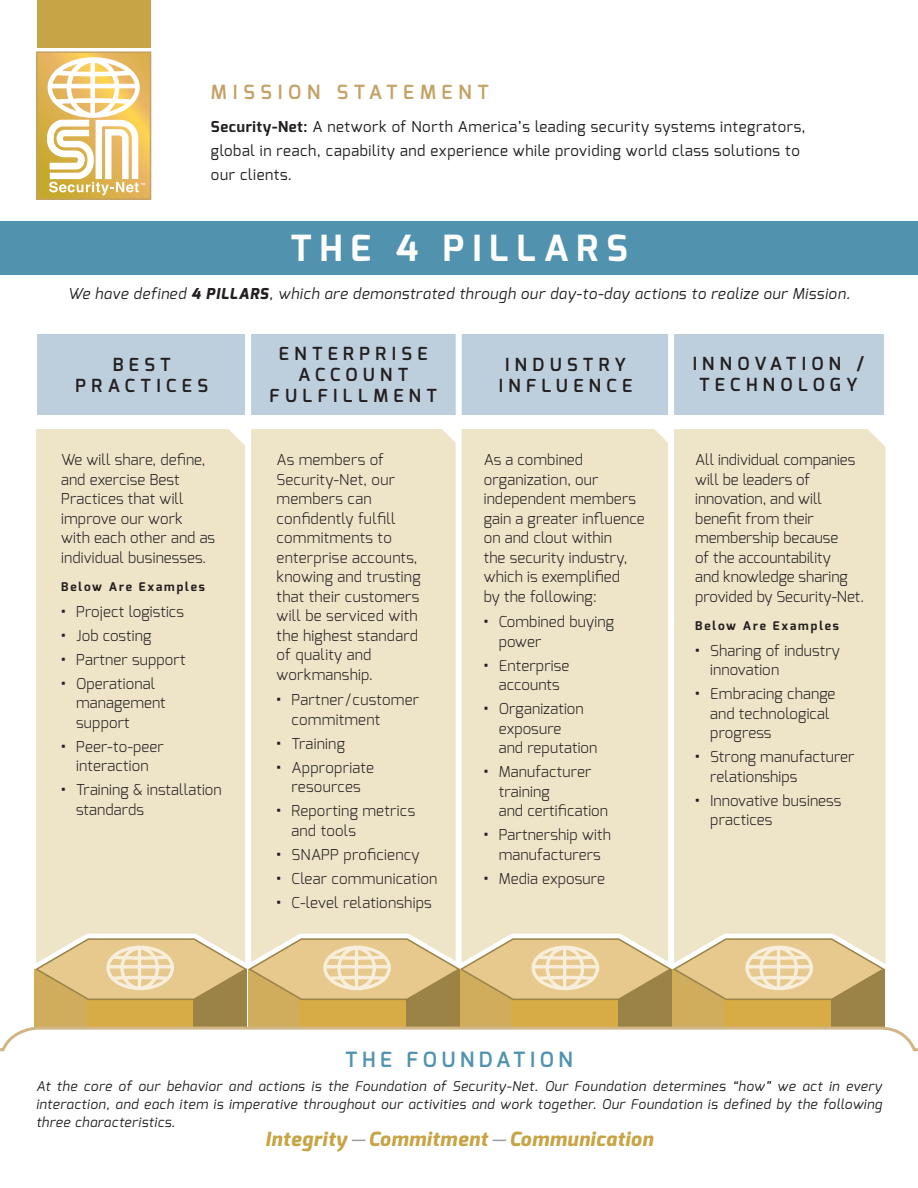
<style>
.page{position:relative;width:918px;height:1188px;background:#fff}
.page>*{position:absolute;margin:0;border:0;box-sizing:border-box;transform-origin:0 0}
.t1{font:700 36px "Exo";letter-spacing:.22em;color:#fff}
.t2{font:600 21px "Exo";letter-spacing:.22em;color:#5193af}
.t3{font:italic 800 19.5px "Exo";letter-spacing:.04em;color:#c7a445}
.t4{font:600 19.5px "Exo";letter-spacing:.3em;color:#c4a265}
.t5{font:600 18px/21px "Exo";letter-spacing:.3em;color:#231f20;text-align:center}
.t6{font:300 15px/19.5px "Exo";letter-spacing:.01em;color:#231f20}
.t7{font:15px/24px "Exo";letter-spacing:.04em;color:#231f20}
.t8{font:italic 15px "Exo";letter-spacing:.04em;color:#231f20}
.t9{font:italic 13.5px/18px "Exo";letter-spacing:.04em;color:#231f20;text-align:justify}
.t10{font:700 12px "Exo";letter-spacing:.16em;color:#231f20}
.s1{font-weight:700}
.s2{font-weight:800}
.s3{font-weight:400;color:#9d9fa2}
</style>
<div class="page">
<div style="left:36px;top:429px;width:209px;height:502px;background:#eee4c8"></div>
<div style="left:251px;top:429px;width:205px;height:502px;background:#eee4c8"></div>
<div style="left:462px;top:429px;width:206px;height:502px;background:#eee4c8"></div>
<div style="left:674px;top:429px;width:212px;height:502px;background:#eee4c8"></div>
<div style="left:38px;top:334px;width:846px;height:81px;background:#bdcfdd"></div>
<div style="left:245px;top:310px;width:6px;height:675px;background:#fff"></div>
<div style="left:456px;top:310px;width:6px;height:675px;background:#fff"></div>
<div style="left:668px;top:310px;width:6px;height:675px;background:#fff"></div>
<svg style="left:266px;top:931px;width:397px;height:7px"></svg>
<svg style="left:663px;top:931px;width:223px;height:94px"></svg>
<svg style="left:34px;top:931px;width:232px;height:94px"></svg>
<div style="left:460px;top:969px;width:212px;height:219px;background:#d7ac45"></div>
<div style="left:460px;top:969px;width:51px;height:219px;background:#cfad5d"></div>
<div style="left:618px;top:969px;width:54px;height:219px;background:#9b8348"></div>
<div style="left:673px;top:969px;width:212px;height:219px;background:#d7ac45"></div>
<div style="left:673px;top:969px;width:51px;height:219px;background:#cfad5d"></div>
<div style="left:831px;top:969px;width:54px;height:219px;background:#9b8348"></div>
<div style="left:35px;top:969px;width:212px;height:219px;background:#d7ac45"></div>
<div style="left:35px;top:969px;width:52px;height:219px;background:#cfad5d"></div>
<div style="left:193px;top:969px;width:54px;height:219px;background:#9b8348"></div>
<div style="left:248px;top:969px;width:212px;height:219px;background:#d7ac45"></div>
<div style="left:248px;top:969px;width:52px;height:219px;background:#cfad5d"></div>
<div style="left:406px;top:969px;width:54px;height:219px;background:#9b8348"></div>
<div style="left:37px;top:0;width:114px;height:48px;background:#c7a445"></div>
<div style="left:0;top:221px;width:918px;height:54px;background:#5193af"></div>
<div style="left:0;top:1025px;width:918px;height:163px;background:#fff"></div>
<svg style="left:39px;top:54px;width:109px;height:143px;background:#dbb249"></svg>
<svg style="left:47px;top:57px;width:98px;height:138px"></svg>
<div style="left:36px;top:51px;width:115px;height:149px;border:2px solid #c4a265"></div>
<svg style="left:35px;top:938px;width:850px;height:62px"></svg>
<h3 class="t4" style="left:211px;top:80px;width:280px">MISSION STATEMENT</h3>
<p class="t7" style="left:211px;top:114px;width:596px"><span class="s1">Security-Net:</span> A network of North America’s leading security systems integrators, global in reach, capability and experience while providing world class solutions to our clients.</p>
<h1 class="t1" style="left:290px;top:225px;width:339px">THE 4 PILLARS</h1>
<p class="t8" style="left:68px;top:284px;width:784px">We have defined <span class="s2">4 PILLARS</span>, which are demonstrated through our day-to-day actions to realize our Mission.</p>
<p class="t5" style="left:75px;top:354px;width:134px">BEST<br>PRACTICES</p>
<p class="t5" style="left:269px;top:343px;width:169px">ENTERPRISE<br>ACCOUNT<br>FULFILLMENT</p>
<p class="t5" style="left:693px;top:353px;width:173px">INNOVATION /<br>TECHNOLOGY</p>
<p class="t5" style="left:499px;top:354px;width:135px">INDUSTRY<br>INFLUENCE</p>
<p class="t6" style="left:61px;top:450px;width:156px">We will share, define, and exercise Best<br>Practices that will improve our work with each other and as individual businesses.</p>
<p class="t10" style="left:61px;top:579px;width:145px">Below Are Examples</p>
<p class="t6" style="left:61px;top:601px;width:124px"><span class="s2">•</span> Project logistics</p>
<p class="t6" style="left:61px;top:625px;width:92px"><span class="s2">•</span> Job costing</p>
<p class="t6" style="left:61px;top:649px;width:126px"><span class="s2">•</span> Partner support</p>
<p class="t6" style="left:76px;top:673px;width:91px;text-indent:-15px"><span class="s2">•</span> Operational management support</p>
<p class="t6" style="left:61px;top:736px;width:104px;text-align:center"><span class="s2">•</span> Peer-to-peer interaction</p>
<p class="t6" style="left:76px;top:780px;width:147px;text-indent:-15px"><span class="s2">•</span> Training &amp; installation standards</p>
<p class="t6" style="left:277px;top:450px;width:146px">As members of<br>Security-Net, our members can confidently fulfill commitments to enterprise accounts, knowing and trusting that their customers will be serviced with the highest standard of quality and workmanship.</p>
<p class="t6" style="left:292px;top:690px;width:129px;text-indent:-15px"><span class="s2">•</span> Partner/customer commitment</p>
<p class="t6" style="left:277px;top:733px;width:70px"><span class="s2">•</span> Training</p>
<p class="t6" style="left:277px;top:757px;width:99px;text-align:center"><span class="s2">•</span> Appropriate resources</p>
<p class="t6" style="left:292px;top:801px;width:125px;text-indent:-15px"><span class="s2">•</span> Reporting metrics and tools</p>
<p class="t6" style="left:277px;top:844px;width:145px"><span class="s2">•</span> SNAPP proficiency</p>
<p class="t6" style="left:277px;top:868px;width:162px"><span class="s2">•</span> Clear communication</p>
<p class="t6" style="left:277px;top:892px;width:157px"><span class="s2">•</span> C-level relationships</p>
<p class="t6" style="left:484px;top:450px;width:162px">As a combined organization, our independent members gain a greater influence on and clout within<br>the security industry, which is exemplified<br>by the following:</p>
<p class="t6" style="left:499px;top:612px;width:117px;text-indent:-15px"><span class="s2">•</span> Combined buying power</p>
<p class="t6" style="left:484px;top:655px;width:87px;text-align:center"><span class="s2">•</span> Enterprise accounts</p>
<p class="t6" style="left:499px;top:699px;width:100px;text-indent:-15px"><span class="s2">•</span> Organization exposure<br>and reputation</p>
<p class="t6" style="left:499px;top:762px;width:111px;text-indent:-15px"><span class="s2">•</span> Manufacturer training<br>and certification</p>
<p class="t6" style="left:484px;top:825px;width:129px;text-align:center"><span class="s2">•</span> Partnership with manufacturers</p>
<p class="t6" style="left:484px;top:868px;width:123px"><span class="s2">•</span> Media exposure</p>
<p class="t6" style="left:695px;top:450px;width:170px">All individual companies will be leaders of innovation, and will benefit from their membership because<br>of the accountability<br>and knowledge sharing provided by Security-Net.</p>
<p class="t10" style="left:695px;top:618px;width:145px">Below Are Examples</p>
<p class="t6" style="left:710px;top:640px;width:131px;text-indent:-15px"><span class="s2">•</span> Sharing of industry innovation</p>
<p class="t6" style="left:710px;top:684px;width:127px;text-indent:-15px"><span class="s2">•</span> Embracing change and technological progress</p>
<p class="t6" style="left:710px;top:747px;width:146px;text-indent:-15px"><span class="s2">•</span> Strong manufacturer relationships</p>
<p class="t6" style="left:710px;top:790px;width:133px;text-indent:-15px"><span class="s2">•</span> Innovative business practices</p>
<h2 class="t2" style="left:345px;top:1046px;width:229px">THE FOUNDATION</h2>
<p class="t9" style="left:36px;top:1077px;width:848px">At the core of our behavior and actions is the Foundation of Security-Net. Our Foundation determines “how” we act in every interaction, and each item is imperative throughout our activities and work together. Our Foundation is defined by the following three characteristics.</p>
<h3 class="t3" style="left:265px;top:1127px;width:389px">Integrity <span class="s3">—</span> Commitment <span class="s3">—</span> Communication</h3>
</div>
